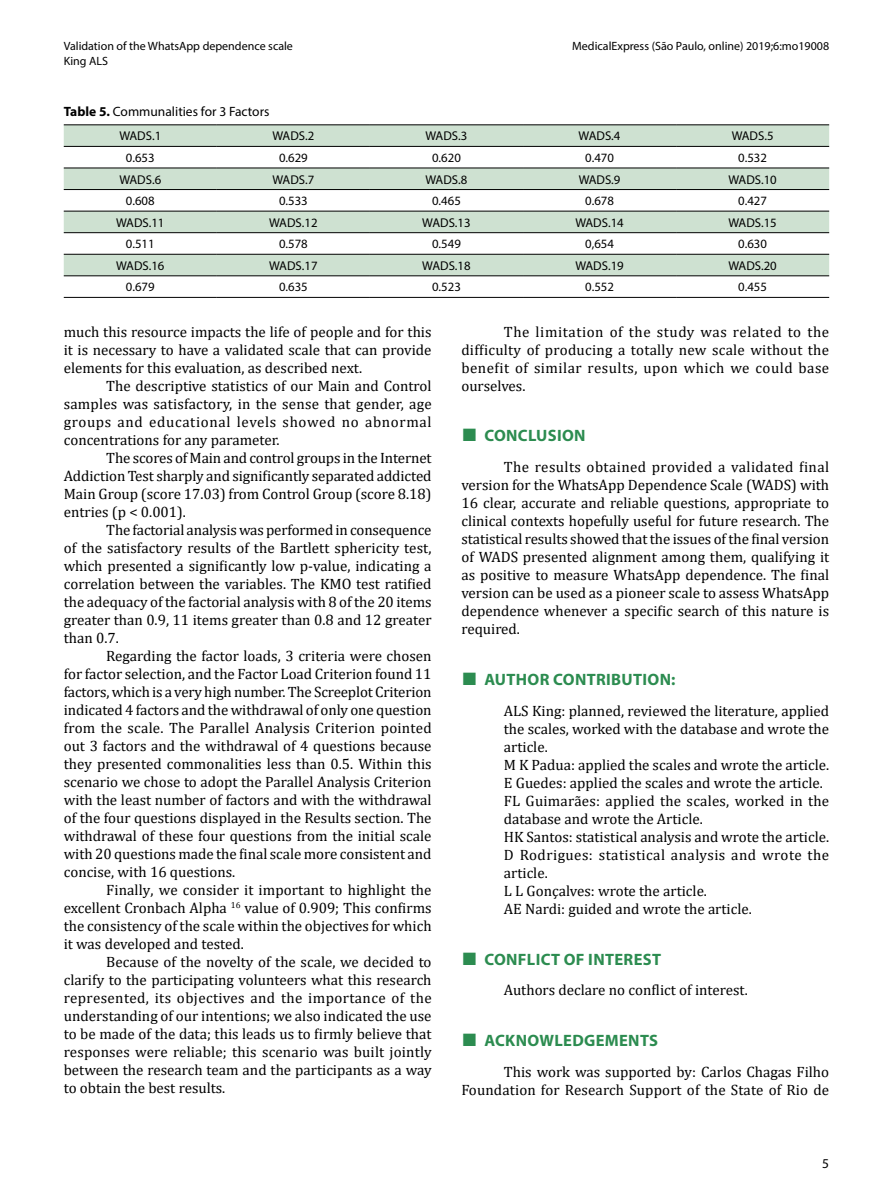
<style>
.page{position:relative;width:893px;height:1191px;background:#fff}
.page>*{position:absolute;margin:0;border:0;box-sizing:border-box;transform-origin:0 0}
.t1{font:700 16.5px "Myriad Pro";letter-spacing:.02em;color:#2c8c50}
.t2{font:15px/18px "Cambria";color:#000;text-align:justify}
.t3{font:13.5px "Myriad Pro";color:#000}
.t4{font:12.75px "Myriad Pro";color:#000}
.t5{font:12px "Myriad Pro";color:#000}
.s1{font-weight:700}
.s2{font-family:"Times New Roman";font-size:26.7px}
</style>
<div class="page">
<svg style="left:64px;top:126px;width:765px;height:149px;fill:#cee1d1"></svg>
<hr style="left:64px;top:297px;width:153px;height:1px;background:#000">
<hr style="left:217px;top:297px;width:153px;height:1px;background:#000">
<hr style="left:370px;top:297px;width:153px;height:1px;background:#000">
<hr style="left:523px;top:297px;width:153px;height:1px;background:#000">
<hr style="left:676px;top:297px;width:153px;height:1px;background:#000">
<hr style="left:64px;top:125px;width:153px;height:1px;background:#000">
<hr style="left:217px;top:125px;width:153px;height:1px;background:#000">
<hr style="left:370px;top:125px;width:153px;height:1px;background:#000">
<hr style="left:523px;top:125px;width:153px;height:1px;background:#000">
<hr style="left:676px;top:125px;width:153px;height:1px;background:#000">
<hr style="left:64px;top:146px;width:153px;height:1px;background:#000">
<hr style="left:217px;top:146px;width:153px;height:1px;background:#000">
<hr style="left:370px;top:146px;width:153px;height:1px;background:#000">
<hr style="left:523px;top:146px;width:153px;height:1px;background:#000">
<hr style="left:676px;top:146px;width:153px;height:1px;background:#000">
<hr style="left:64px;top:168px;width:153px;height:1px;background:#000">
<hr style="left:217px;top:168px;width:153px;height:1px;background:#000">
<hr style="left:370px;top:168px;width:153px;height:1px;background:#000">
<hr style="left:523px;top:168px;width:153px;height:1px;background:#000">
<hr style="left:676px;top:168px;width:153px;height:1px;background:#000">
<hr style="left:64px;top:189px;width:153px;height:1px;background:#000">
<hr style="left:217px;top:189px;width:153px;height:1px;background:#000">
<hr style="left:370px;top:189px;width:153px;height:1px;background:#000">
<hr style="left:523px;top:189px;width:153px;height:1px;background:#000">
<hr style="left:676px;top:189px;width:153px;height:1px;background:#000">
<hr style="left:64px;top:211px;width:153px;height:1px;background:#000">
<hr style="left:217px;top:211px;width:153px;height:1px;background:#000">
<hr style="left:370px;top:211px;width:153px;height:1px;background:#000">
<hr style="left:523px;top:211px;width:153px;height:1px;background:#000">
<hr style="left:676px;top:211px;width:153px;height:1px;background:#000">
<hr style="left:64px;top:232px;width:153px;height:1px;background:#000">
<hr style="left:217px;top:232px;width:153px;height:1px;background:#000">
<hr style="left:370px;top:232px;width:153px;height:1px;background:#000">
<hr style="left:523px;top:232px;width:153px;height:1px;background:#000">
<hr style="left:676px;top:232px;width:153px;height:1px;background:#000">
<hr style="left:64px;top:254px;width:153px;height:1px;background:#000">
<hr style="left:217px;top:254px;width:153px;height:1px;background:#000">
<hr style="left:370px;top:254px;width:153px;height:1px;background:#000">
<hr style="left:523px;top:254px;width:153px;height:1px;background:#000">
<hr style="left:676px;top:254px;width:153px;height:1px;background:#000">
<hr style="left:64px;top:275px;width:153px;height:1px;background:#000">
<hr style="left:217px;top:275px;width:153px;height:1px;background:#000">
<hr style="left:370px;top:275px;width:153px;height:1px;background:#000">
<hr style="left:523px;top:275px;width:153px;height:1px;background:#000">
<hr style="left:676px;top:275px;width:153px;height:1px;background:#000">
<p class="t5" style="left:64px;top:39px;width:231px">Validation of the WhatsApp dependence scale</p>
<p class="t5" style="left:572px;top:39px;width:258px">MedicalExpress (São Paulo, online) 2019;6:mo19008</p>
<p class="t5" style="left:64px;top:54px;width:46px">King ALS</p>
<p class="t3" style="left:64px;top:104px;width:207px"><span class="s1">Table 5.</span> Communalities for 3 Factors</p>
<p class="t4" style="left:119px;top:128px;width:43px">WADS.1</p>
<p class="t4" style="left:272px;top:128px;width:43px">WADS.2</p>
<p class="t4" style="left:426px;top:128px;width:43px">WADS.3</p>
<p class="t4" style="left:579px;top:128px;width:43px">WADS.4</p>
<p class="t4" style="left:732px;top:128px;width:43px">WADS.5</p>
<p class="t4" style="left:126px;top:150px;width:30px">0.653</p>
<p class="t4" style="left:279px;top:150px;width:30px">0.629</p>
<p class="t4" style="left:432px;top:150px;width:30px">0.620</p>
<p class="t4" style="left:585px;top:150px;width:30px">0.470</p>
<p class="t4" style="left:738px;top:150px;width:30px">0.532</p>
<p class="t4" style="left:119px;top:171px;width:43px">WADS.6</p>
<p class="t4" style="left:272px;top:171px;width:43px">WADS.7</p>
<p class="t4" style="left:426px;top:171px;width:43px">WADS.8</p>
<p class="t4" style="left:579px;top:171px;width:43px">WADS.9</p>
<p class="t4" style="left:728px;top:171px;width:50px">WADS.10</p>
<p class="t4" style="left:126px;top:193px;width:30px">0.608</p>
<p class="t4" style="left:279px;top:193px;width:30px">0.533</p>
<p class="t4" style="left:432px;top:193px;width:30px">0.465</p>
<p class="t4" style="left:585px;top:193px;width:30px">0.678</p>
<p class="t4" style="left:738px;top:193px;width:30px">0.427</p>
<p class="t4" style="left:116px;top:214px;width:50px">WADS.11</p>
<p class="t4" style="left:269px;top:214px;width:50px">WADS.12</p>
<p class="t4" style="left:422px;top:214px;width:50px">WADS.13</p>
<p class="t4" style="left:575px;top:214px;width:50px">WADS.14</p>
<p class="t4" style="left:728px;top:214px;width:50px">WADS.15</p>
<p class="t4" style="left:126px;top:236px;width:30px">0.511</p>
<p class="t4" style="left:279px;top:236px;width:30px">0.578</p>
<p class="t4" style="left:432px;top:236px;width:30px">0.549</p>
<p class="t4" style="left:585px;top:236px;width:30px">0,654</p>
<p class="t4" style="left:738px;top:236px;width:30px">0.630</p>
<p class="t4" style="left:116px;top:258px;width:50px">WADS.16</p>
<p class="t4" style="left:269px;top:258px;width:50px">WADS.17</p>
<p class="t4" style="left:422px;top:258px;width:50px">WADS.18</p>
<p class="t4" style="left:575px;top:258px;width:50px">WADS.19</p>
<p class="t4" style="left:728px;top:258px;width:50px">WADS.20</p>
<p class="t4" style="left:126px;top:279px;width:30px">0.679</p>
<p class="t4" style="left:279px;top:279px;width:30px">0.635</p>
<p class="t4" style="left:432px;top:279px;width:30px">0.523</p>
<p class="t4" style="left:585px;top:279px;width:30px">0.552</p>
<p class="t4" style="left:738px;top:279px;width:30px">0.455</p>
<p class="t2" style="left:64px;top:322px;width:369px">much this resource impacts the life of people and for this it is necessary to have a validated scale that can provide elements for this evaluation, as described next.</p>
<p class="t2" style="left:64px;top:376px;width:369px;text-indent:43px">The descriptive statistics of our Main and Control samples was satisfactory, in the sense that gender, age groups and educational levels showed no abnormal concentrations for any parameter.</p>
<p class="t2" style="left:64px;top:448px;width:369px;text-indent:43px">The scores of Main and control groups in the Internet Addiction Test sharply and significantly separated addicted Main Group (score 17.03) from Control Group (score 8.18) entries (p &lt; 0.001).</p>
<p class="t2" style="left:64px;top:520px;width:369px;text-indent:43px">The factorial analysis was performed in consequence of the satisfactory results of the Bartlett sphericity test, which presented a significantly low p-value, indicating a correlation between the variables. The KMO test ratified the adequacy of the factorial analysis with 8 of the 20 items greater than 0.9, 11 items greater than 0.8 and 12 greater than 0.7.</p>
<p class="t2" style="left:64px;top:646px;width:369px;text-indent:43px">Regarding the factor loads, 3 criteria were chosen for factor selection, and the Factor Load Criterion found 11 factors, which is a very high number. The Screeplot Criterion indicated 4 factors and the withdrawal of only one question from the scale. The Parallel Analysis Criterion pointed out 3 factors and the withdrawal of 4 questions because they presented commonalities less than 0.5. Within this scenario we chose to adopt the Parallel Analysis Criterion with the least number of factors and with the withdrawal of the four questions displayed in the Results section. The withdrawal of these four questions from the initial scale with 20 questions made the final scale more consistent and concise, with 16 questions.</p>
<p class="t2" style="left:64px;top:880px;width:369px;text-indent:43px">Finally, we consider it important to highlight the excellent Cronbach Alpha <sup>16</sup> value of 0.909; This confirms the consistency of the scale within the objectives for which it was developed and tested.</p>
<p class="t2" style="left:64px;top:952px;width:369px;text-indent:43px">Because of the novelty of the scale, we decided to clarify to the participating volunteers what this research represented, its objectives and the importance of the understanding of our intentions; we also indicated the use to be made of the data; this leads us to firmly believe that responses were reliable; this scenario was built jointly between the research team and the participants as a way to obtain the best results.</p>
<p class="t2" style="left:461px;top:322px;width:369px;text-indent:43px">The limitation of the study was related to the difficulty of producing a totally new scale without the benefit of similar results, upon which we could base ourselves.</p>
<p class="t1" style="left:461px;top:425px;width:126px"><span class="s2">■</span> CONCLUSION</p>
<p class="t2" style="left:461px;top:458px;width:369px;text-indent:43px">The results obtained provided a validated final version for the WhatsApp Dependence Scale (WADS) with 16 clear, accurate and reliable questions, appropriate to clinical contexts hopefully useful for future research. The statistical results showed that the issues of the final version of WADS presented alignment among them, qualifying it as positive to measure WhatsApp dependence. The final version can be used as a pioneer scale to assess WhatsApp dependence whenever a specific search of this nature is required.</p>
<p class="t1" style="left:461px;top:668px;width:216px"><span class="s2">■</span> AUTHOR CONTRIBUTION:</p>
<p class="t2" style="left:504px;top:701px;width:327px;text-align:left">ALS King: planned, reviewed the literature, applied the scales, worked with the database and wrote the article.<br>M K Padua: applied the scales and wrote the article.<br>E Guedes: applied the scales and wrote the article.<br>FL Guimarães: applied the scales, worked in the database and wrote the Article.<br>HK Santos: statistical analysis and wrote the article.<br>D Rodrigues: statistical analysis and wrote the article.<br>L L Gonçalves: wrote the article.<br>AE Nardi: guided and wrote the article.</p>
<p class="t1" style="left:461px;top:948px;width:201px"><span class="s2">■</span> CONFLICT OF INTEREST</p>
<p class="t2" style="left:504px;top:981px;width:246px">Authors declare no conflict of interest.</p>
<p class="t1" style="left:461px;top:1029px;width:198px"><span class="s2">■</span> ACKNOWLEDGEMENTS</p>
<p class="t2" style="left:461px;top:1062px;width:369px;text-align:right">This work was supported by: Carlos Chagas Filho<br>Foundation for Research Support of the State of Rio de</p>
<p class="t3" style="left:822px;top:1155px;width:8px">5</p>
</div>
